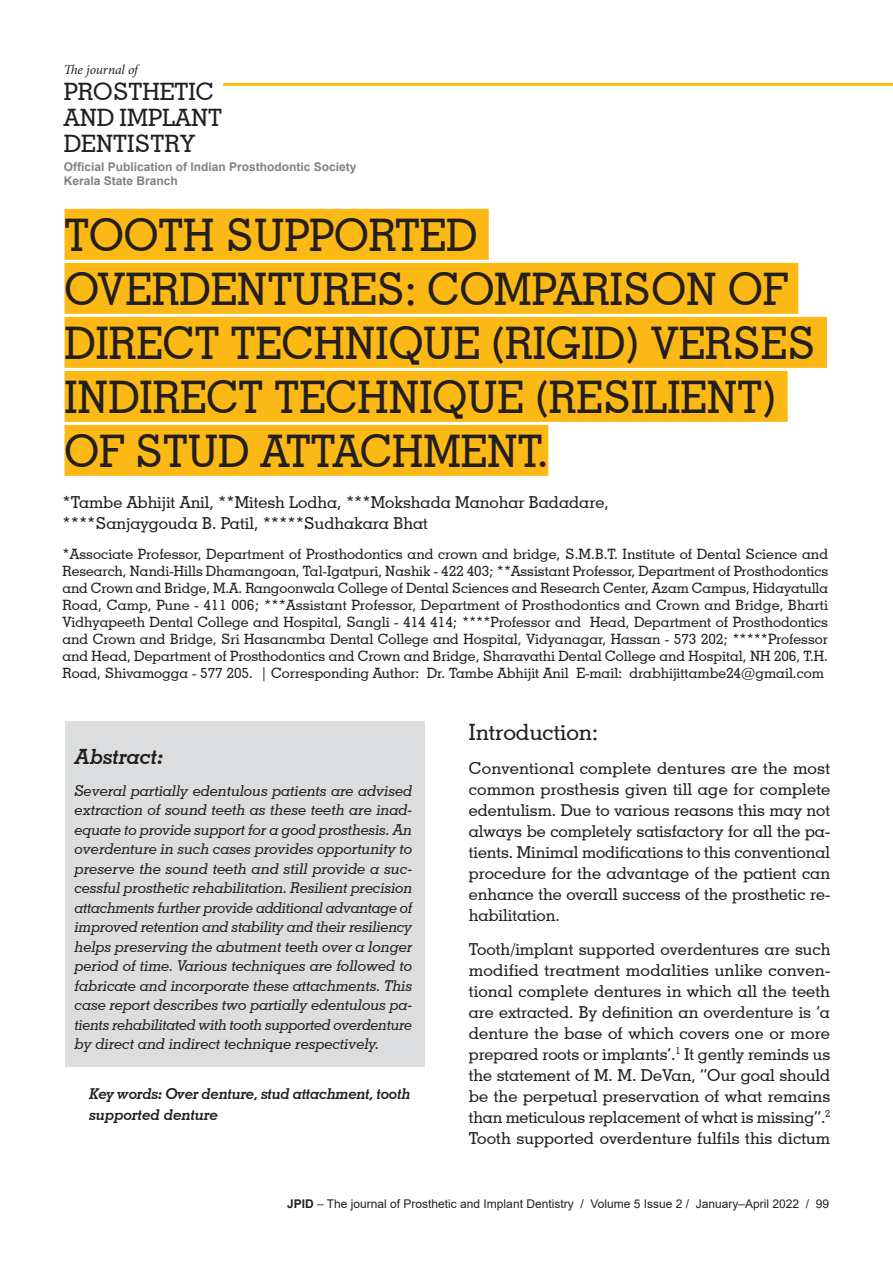
<style>
.page{position:relative;width:893px;height:1263px;background:#fff}
.page>*{position:absolute;margin:0;border:0;box-sizing:border-box;transform-origin:0 0}
._001_MainTitle{font:500 45px/54px "Geometric Slab 703 BT";color:#231f20;scale:.95 1}
.t1{font:500 24px/26.2px "Geometric Slab 703 BT";color:#231f20}
._003_SubHeading{font:500 22.5px "Geometric Slab 703 BT";color:#231f20}
._005_AbstractHeading{font:italic 700 21px "Geometric Slab 703 BT";color:#231f20}
._002_Body_copy{font:500 16.5px/21px "Geometric Slab 703 BT";color:#231f20;text-align:justify}
._006_AbstractBody{font:italic 500 15px/19.5px "Geometric Slab 703 BT";color:#231f20;text-align:justify}
._006_AbstractBody-2{font:italic 700 15px/21px "Geometric Slab 703 BT";letter-spacing:-.01em;color:#231f20}
._002_Body_copy-2{font:500 14.25px/17.1px "Geometric Slab 703 BT";color:#231f20;text-align:justify}
.t2{font:italic 13.5px "Minion Pro";letter-spacing:-.01em;color:#231f20}
.t3{font:12px "Arial";color:#231f20}
.t4{font:700 12px/14.4px "Arial";color:#808285}
.s1{font-weight:700}
</style>
<div class="page">
<hr style="left:223px;top:83px;width:670px;height:3px;background:#fcb814">
<div style="left:65px;top:209px;width:424px;height:51px;background:#fcb814"></div>
<div style="left:65px;top:263px;width:733px;height:51px;background:#fcb814"></div>
<div style="left:65px;top:317px;width:762px;height:51px;background:#fcb814"></div>
<div style="left:65px;top:371px;width:723px;height:51px;background:#fcb814"></div>
<div style="left:65px;top:425px;width:483px;height:51px;background:#fcb814"></div>
<div style="left:66px;top:722px;width:359px;height:345px;background:#dcdddf"></div>
<p class="t2" style="left:64px;top:60px;width:76px">The journal of</p>
<h2 class="t1" style="left:64px;top:78px;width:160px">PROSTHETIC<br>AND IMPLANT<br>DENTISTRY</h2>
<p class="t4" style="left:64px;top:160px;width:294px">Official Publication of Indian Prosthodontic Society<br>Kerala State Branch</p>
<p class="_001_MainTitle" style="left:65px;top:207px;width:792px">TOOTH SUPPORTED<br>OVERDENTURES: COMPARISON OF<br>DIRECT TECHNIQUE (RIGID) VERSES<br>INDIRECT TECHNIQUE (RESILIENT)<br>OF STUD ATTACHMENT.</p>
<p class="_002_Body_copy" style="left:63px;top:491px;width:548px">*Tambe Abhijit Anil, **Mitesh Lodha, ***Mokshada Manohar Badadare, ****Sanjaygouda B. Patil, *****Sudhakara Bhat</p>
<p class="_002_Body_copy-2" style="left:63px;top:545px;width:767px">*Associate Professor, Department of Prosthodontics and crown and bridge, S.M.B.T. Institute of Dental Science and Research, Nandi-Hills Dhamangoan, Tal-Igatpuri, Nashik - 422 403; **Assistant Professor, Department of Prosthodontics and Crown and Bridge, M.A. Rangoonwala College of Dental Sciences and Research Center, Azam Campus, Hidayatulla Road, Camp, Pune - 411 006; ***Assistant Professor, Department of Prosthodontics and Crown and Bridge, Bharti Vidhyapeeth Dental College and Hospital, Sangli - 414 414; ****Professor and Head, Department of Prosthodontics and Crown and Bridge, Sri Hasanamba Dental College and Hospital, Vidyanagar, Hassan - 573 202; *****Professor and Head, Department of Prosthodontics and Crown and Bridge, Sharavathi Dental College and Hospital, NH 206, T.H.<br>Road, Shivamogga - 577 205. | Corresponding Author: Dr. Tambe Abhijit Anil E-mail: drabhijittambe24@gmail.com</p>
<p class="_005_AbstractHeading" style="left:75px;top:743px;width:90px">Abstract:</p>
<p class="_006_AbstractBody" style="left:75px;top:781px;width:339px">Several partially edentulous patients are advised extraction of sound teeth as these teeth are inad&shy;equate to provide support for a good prosthesis. An overdenture in such cases provides opportunity to preserve the sound teeth and still provide a suc&shy;cessful prosthetic rehabilitation. Resilient precision attachments further provide additional advantage of improved retention and stability and their resiliency helps preserving the abutment teeth over a longer period of time. Various techniques are followed to fabricate and incorporate these attachments. This case report describes two partially edentulous pa&shy;tients rehabilitated with tooth supported overdenture by direct and indirect technique respectively.</p>
<p class="_006_AbstractBody-2" style="left:90px;top:1082px;width:323px">Key words: Over denture, stud attachment, tooth supported denture</p>
<p class="_003_SubHeading" style="left:469px;top:718px;width:131px">Introduction:</p>
<p class="_002_Body_copy" style="left:469px;top:757px;width:363px">Conventional complete dentures are the most common prosthesis given till age for complete edentulism. Due to various reasons this may not always be completely satisfactory for all the pa&shy;tients. Minimal modifications to this conventional procedure for the advantage of the patient can enhance the overall success of the prosthetic re&shy;habilitation.</p>
<p class="_002_Body_copy" style="left:469px;top:938px;width:363px">Tooth/implant supported overdentures are such modified treatment modalities unlike conven&shy;tional complete dentures in which all the teeth are extracted. By definition an overdenture is ‘a denture the base of which covers one or more prepared roots or implants’.<sup>1</sup> It gently reminds us the statement of M. M. DeVan, “Our goal should be the perpetual preservation of what remains than meticulous replacement of what is missing”.<sup>2<br></sup>Tooth supported overdenture fulfils this dictum</p>
<p class="t3" style="left:287px;top:1196px;width:544px"><span class="s1">JPID</span> – The journal of Prosthetic and Implant Dentistry / Volume 5 Issue 2 / January–April 2022 / 99</p>
</div>
